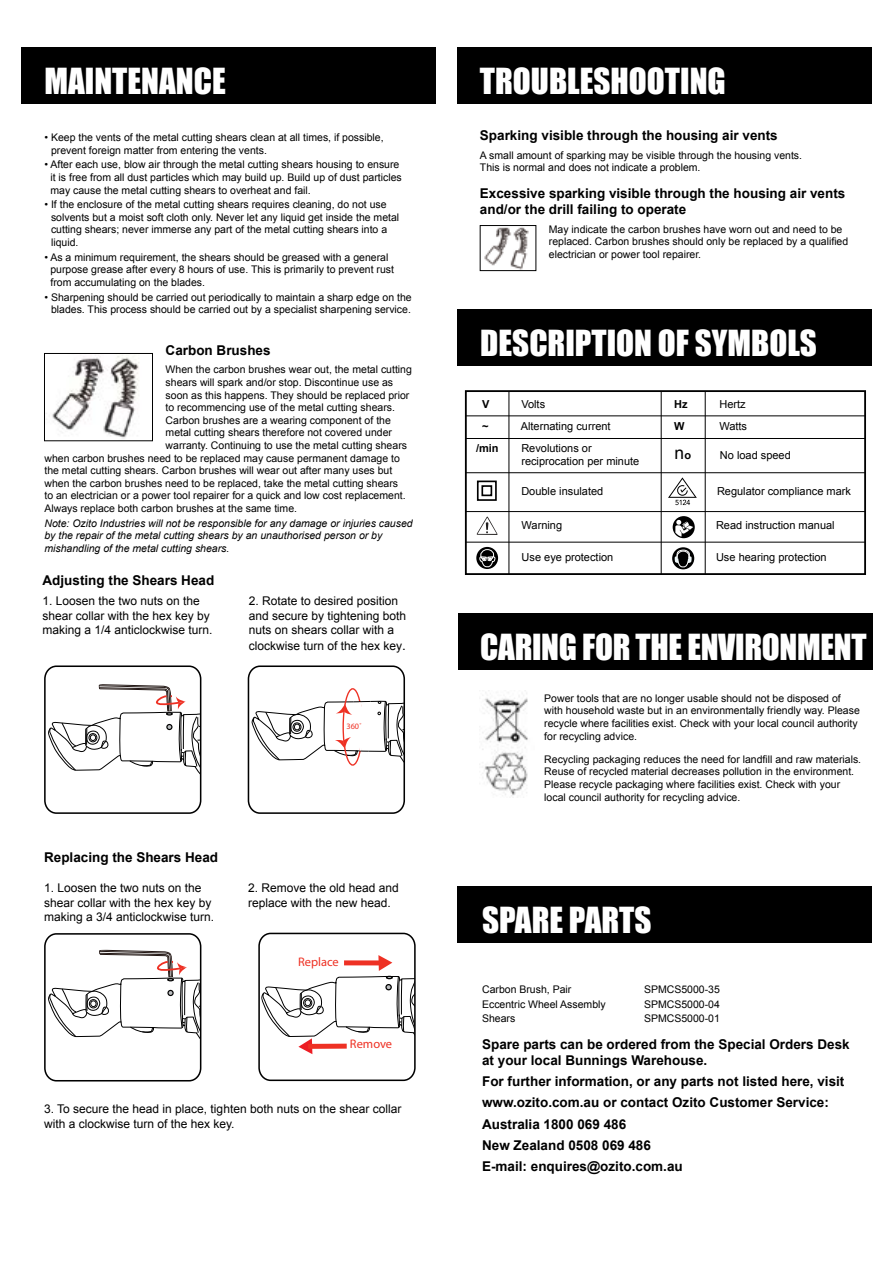
<style>
.page{position:relative;width:893px;height:1263px;background:#fff}
.page>*{position:absolute;margin:0;border:0;box-sizing:border-box;transform-origin:0 0}
.t1{font:33px "Impact";color:#fff}
.t2{font:17.4px "Arial";color:#000}
.t3{font:700 13.5px/21px "Arial";color:#000}
.t4{font:12.45px "Myriad Pro";color:#ee3124}
.t5{font:12px/14.4px "Arial";color:#000}
.t6{font:10.95px/13.2px "Arial";color:#000}
.t7{font:700 10.95px "Arial";color:#000}
.t8{font:10.5px/12.6px "Arial";color:#000}
.t9{font:italic 10.5px/12.6px "Arial";color:#000}
.t10{font:8.25px "Myriad";color:#ee3124}
.s1{font-size:13.5px}
.s2{font-family:"Arial"}
.s3{font-weight:700;font-size:10.95px}
</style>
<div class="page">
<div style="left:21px;top:47px;width:415px;height:57px;background:#000"></div>
<div style="left:457px;top:309px;width:415px;height:57px;background:#000"></div>
<div style="left:458px;top:613px;width:415px;height:57px;background:#000"></div>
<div style="left:457px;top:47px;width:415px;height:57px;background:#000"></div>
<img style="left:482px;top:690px;width:46px;height:106px">
<img style="left:46px;top:355px;width:93px;height:84px">
<div style="left:44px;top:353px;width:109px;height:88px;border:1px solid #000"></div>
<img style="left:484px;top:227px;width:45px;height:42px">
<div style="left:480px;top:225px;width:56px;height:46px;border:1px solid #000"></div>
<div style="left:457px;top:887px;width:415px;height:56px;background:#000"></div>
<svg style="left:668px;top:477px;width:29px;height:28px"></svg>
<div style="left:477px;top:480px;width:20px;height:21px;border:2px solid #000"></div>
<div style="left:481px;top:485px;width:11px;height:11px;border:2px solid #000"></div>
<div style="left:465px;top:390px;width:401px;height:185px;border:2px solid #000"></div>
<hr style="left:466px;top:415px;width:400px;height:1px;background:#000">
<hr style="left:466px;top:438px;width:400px;height:1px;background:#000">
<hr style="left:466px;top:472px;width:400px;height:1px;background:#000">
<hr style="left:466px;top:511px;width:400px;height:1px;background:#000">
<hr style="left:466px;top:542px;width:400px;height:1px;background:#000">
<hr style="left:508px;top:391px;width:1px;height:183px;background:#000">
<hr style="left:705px;top:391px;width:1px;height:183px;background:#000">
<hr style="left:661px;top:391px;width:1px;height:183px;background:#000">
<svg style="left:477px;top:517px;width:21px;height:18px"></svg>
<svg style="left:673px;top:516px;width:22px;height:22px"></svg>
<svg style="left:476px;top:547px;width:22px;height:22px"></svg>
<svg style="left:479px;top:549px;width:17px;height:19px"></svg>
<svg style="left:672px;top:547px;width:22px;height:22px"></svg>
<svg style="left:674px;top:549px;width:18px;height:19px"></svg>
<svg style="left:48px;top:684px;width:153px;height:129px"></svg>
<div style="left:44px;top:665px;width:157px;height:149px;border:2px solid #000;border-radius:12px"></div>
<svg style="left:252px;top:688px;width:153px;height:124px"></svg>
<div style="left:248px;top:665px;width:157px;height:149px;border:2px solid #000;border-radius:12px"></div>
<svg style="left:48px;top:950px;width:153px;height:131px"></svg>
<div style="left:44px;top:933px;width:157px;height:148px;border:2px solid #000;border-radius:12px"></div>
<svg style="left:261px;top:955px;width:152px;height:123px"></svg>
<div style="left:344px;top:960px;width:39px;height:5px;background:#ee3124"></div>
<div style="left:258px;top:933px;width:158px;height:148px;border:2px solid #000;border-radius:12px"></div>
<h1 class="t1" style="left:44px;top:55px;width:183px">MAINTENANCE</h1>
<p class="t8" style="left:51px;top:131px;width:334px;text-indent:-7px">• Keep the vents of the metal cutting shears clean at all times, if possible, prevent foreign matter from entering the vents.</p>
<p class="t8" style="left:50px;top:158px;width:353px;text-indent:-6px">• After each use, blow air through the metal cutting shears housing to ensure it is free from all dust particles which may build up. Build up of dust particles may cause the metal cutting shears to overheat and fail.</p>
<p class="t8" style="left:51px;top:198px;width:350px;text-indent:-7px">• If the enclosure of the metal cutting shears requires cleaning, do not use solvents but a moist soft cloth only. Never let any liquid get inside the metal cutting shears; never immerse any part of the metal cutting shears into a liquid.</p>
<p class="t8" style="left:50px;top:251px;width:345px;text-indent:-6px">• As a minimum requirement, the shears should be greased with a general purpose grease after every 8 hours of use. This is primarily to prevent rust from accumulating on the blades.</p>
<p class="t8" style="left:44px;top:291px;width:369px;text-align:center">• Sharpening should be carried out periodically to maintain a sharp edge on the blades. This process should be carried out by a specialist sharpening service.</p>
<p class="t3" style="left:166px;top:340px;width:107px">Carbon Brushes</p>
<p class="t8" style="left:166px;top:364px;width:248px">When the carbon brushes wear out, the metal cutting</p>
<p class="t8" style="left:166px;top:376px;width:229px">shears will spark and/or stop. Discontinue use as</p>
<p class="t8" style="left:166px;top:389px;width:245px">soon as this happens. They should be replaced prior</p>
<p class="t8" style="left:166px;top:401px;width:231px">to recommencing use of the metal cutting shears.</p>
<p class="t8" style="left:166px;top:414px;width:227px">Carbon brushes are a wearing component of the</p>
<p class="t8" style="left:166px;top:427px;width:228px">metal cutting shears therefore not covered under</p>
<p class="t8" style="left:166px;top:439px;width:243px">warranty. Continuing to use the metal cutting shears</p>
<p class="t8" style="left:44px;top:452px;width:357px">when carbon brushes need to be replaced may cause permanent damage to</p>
<p class="t8" style="left:44px;top:464px;width:349px">the metal cutting shears. Carbon brushes will wear out after many uses but</p>
<p class="t8" style="left:44px;top:477px;width:355px">when the carbon brushes need to be replaced, take the metal cutting shears</p>
<p class="t8" style="left:44px;top:490px;width:363px">to an electrician or a power tool repairer for a quick and low cost replacement.</p>
<p class="t8" style="left:44px;top:502px;width:254px">Always replace both carbon brushes at the same time.</p>
<p class="t9" style="left:44px;top:517px;width:370px">Note: Ozito Industries will not be responsible for any damage or injuries caused by the repair of the metal cutting shears by an unauthorised person or by mishandling of the metal cutting shears.</p>
<p class="t3" style="left:43px;top:570px;width:173px">Adjusting the Shears Head</p>
<p class="t5" style="left:43px;top:594px;width:172px">1. Loosen the two nuts on the shear collar with the hex key by making a 1/4 anticlockwise turn.</p>
<p class="t5" style="left:249px;top:594px;width:159px">2. Rotate to desired position and secure by tightening both nuts on shears collar with a</p>
<p class="t5" style="left:249px;top:639px;width:159px">clockwise turn of the hex key<span class="s1">.</span></p>
<p class="t10" style="left:346px;top:722px;width:17px">360<span class="s2">˚</span></p>
<p class="t3" style="left:44px;top:847px;width:176px">Replacing the Shears Head</p>
<p class="t5" style="left:44px;top:881px;width:172px">1. Loosen the two nuts on the shear collar with the hex key by making a 3/4 anticlockwise turn.</p>
<p class="t5" style="left:248px;top:881px;width:152px">2. Remove the old head and replace with the new head.</p>
<p class="t4" style="left:298px;top:954px;width:42px">Replace</p>
<p class="t4" style="left:350px;top:1036px;width:44px">Remove</p>
<p class="t5" style="left:44px;top:1102px;width:359px">3. To secure the head in place, tighten both nuts on the shear collar with a clockwise turn of the hex key.</p>
<h1 class="t1" style="left:480px;top:55px;width:247px">TROUBLESHOOTING</h1>
<p class="t3" style="left:480px;top:125px;width:299px">Sparking visible through the housing air vents</p>
<p class="t8" style="left:480px;top:149px;width:324px">A small amount of sparking may be visible through the housing vents.<br>This is normal and does not indicate a problem.</p>
<p class="t3" style="left:480px;top:186px;width:367px;line-height:16.2px">Excessive sparking visible through the housing air vents and/or the drill failing to operate</p>
<p class="t8" style="left:549px;top:223px;width:301px">May indicate the carbon brushes have worn out and need to be replaced. Carbon brushes should only be replaced by a qualified electrician or power tool repairer.</p>
<h1 class="t1" style="left:480px;top:317px;width:338px">DESCRIPTION OF SYMBOLS</h1>
<p class="t7" style="left:482px;top:397px;width:9px">V</p>
<p class="t6" style="left:521px;top:398px;width:25px">Volts</p>
<p class="t7" style="left:674px;top:397px;width:15px">Hz</p>
<p class="t6" style="left:719px;top:398px;width:28px">Hertz</p>
<p class="t7" style="left:482px;top:419px;width:8px">~</p>
<p class="t6" style="left:521px;top:420px;width:91px">Alternating current</p>
<p class="t7" style="left:674px;top:419px;width:12px">W</p>
<p class="t6" style="left:719px;top:420px;width:29px">Watts</p>
<p class="t7" style="left:476px;top:441px;width:24px">/min</p>
<p class="t6" style="left:521px;top:442px;width:120px">Revolutions or reciprocation per minute</p>
<p class="t6" style="left:521px;top:484px;width:83px">Double insulated</p>
<p class="t6" style="left:717px;top:484px;width:135px">Regulator compliance mark</p>
<h2 class="t2" style="left:675px;top:441px;width:18px">n<span class="s3">o</span></h2>
<p class="t6" style="left:720px;top:448px;width:72px">No load speed</p>
<p class="t6" style="left:522px;top:519px;width:42px">Warning</p>
<p class="t6" style="left:716px;top:519px;width:120px">Read instruction manual</p>
<p class="t6" style="left:522px;top:551px;width:93px">Use eye protection</p>
<p class="t6" style="left:716px;top:551px;width:112px">Use hearing protection</p>
<h1 class="t1" style="left:480px;top:621px;width:388px">CARING FOR THE ENVIRONMENT</h1>
<p class="t8" style="left:544px;top:692px;width:317px">Power tools that are no longer usable should not be disposed of with household waste but in an environmentally friendly way. Please recycle where facilities exist. Check with your local council authority for recycling advice.</p>
<p class="t8" style="left:544px;top:753px;width:318px">Recycling packaging reduces the need for landfill and raw materials.<br>Reuse of recycled material decreases pollution in the environment.<br>Please recycle packaging where facilities exist. Check with your local council authority for recycling advice.</p>
<h1 class="t1" style="left:482px;top:895px;width:171px">SPARE PARTS</h1>
<p class="t8" style="left:482px;top:983px;width:91px">Carbon Brush, Pair</p>
<p class="t8" style="left:644px;top:983px;width:77px">SPMCS5000-35</p>
<p class="t8" style="left:482px;top:998px;width:125px">Eccentric Wheel Assembly</p>
<p class="t8" style="left:644px;top:998px;width:77px">SPMCS5000-04</p>
<p class="t8" style="left:482px;top:1012px;width:35px">Shears</p>
<p class="t8" style="left:644px;top:1012px;width:77px">SPMCS5000-01</p>
<p class="t3" style="left:482px;top:1037px;width:369px;line-height:16.2px">Spare parts can be ordered from the Special Orders Desk at your local Bunnings Warehouse.</p>
<p class="t3" style="left:482px;top:1072px;width:364px">For further information, or any parts not listed here, visit www.ozito.com.au or contact Ozito Customer Service:<br>Australia 1800 069 486<br>New Zealand 0508 069 486<br>E-mail: enquires@ozito.com.au</p>
</div>
